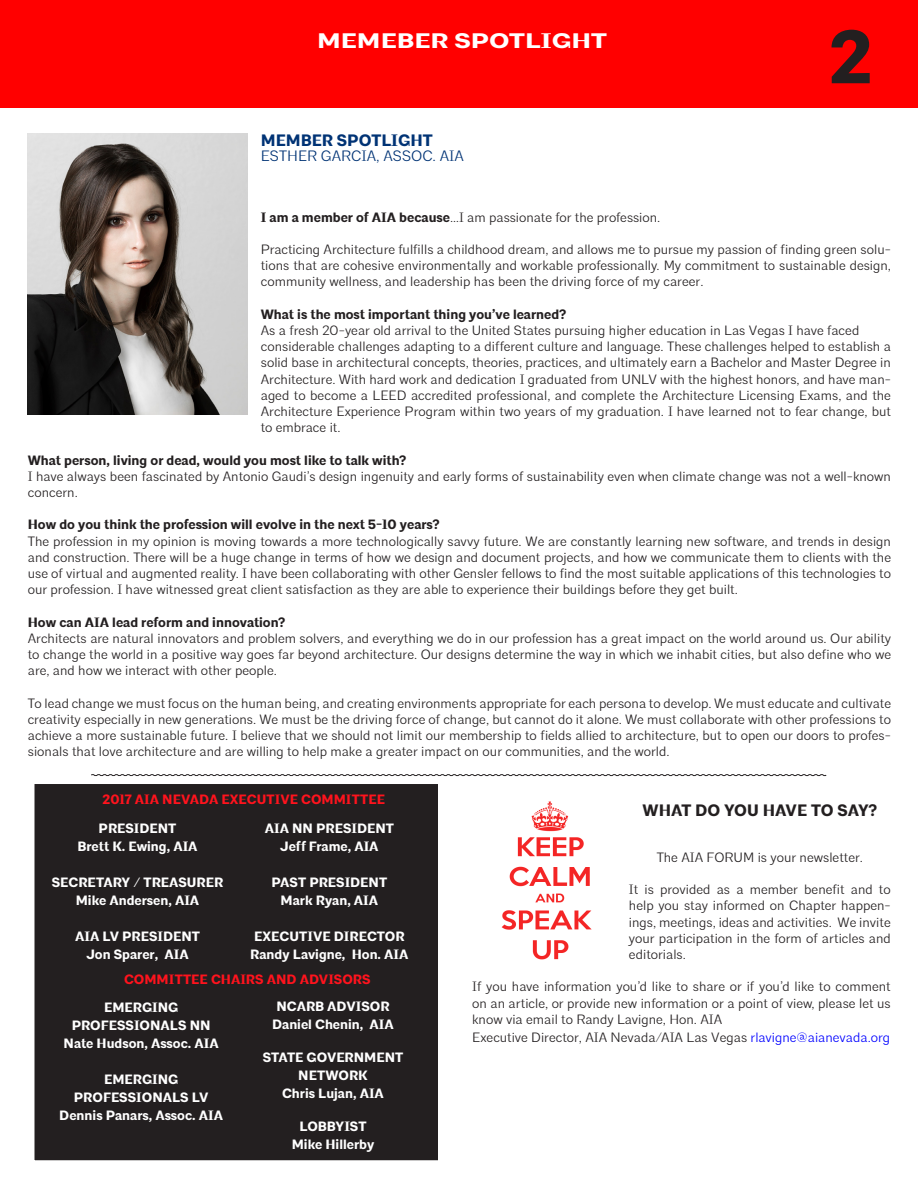
<style>
.page{position:relative;width:918px;height:1188px;background:#fff}
.page>*{position:absolute;margin:0;border:0;box-sizing:border-box;transform-origin:0 0}
.t1{font:700 75px "Architype";color:#231f20}
.t2{font:700 21px "Architype";color:#fff;scale:1.25 1}
.t3{font:700 16.5px "Architype";color:#231f20}
.t4{font:700 16.5px "Architype";color:#003375}
.t5{font:300 15px "Architype";color:#003375}
.t6{font:300 13.5px/16.2px "Architype";color:#231f20;text-align:justify}
.t7{font:700 13.5px "Architype";color:#fff}
.t8{font:700 13.5px "Architype";color:#231f20}
.t9{font:700 13.5px "Architype";color:#ff131d}
.s1{font-weight:700}
.s2{color:#00f}
</style>
<div class="page">
<div style="left:0;top:0;width:918px;height:108px;background:#f00"></div>
<svg style="left:91px;top:774px;width:736px;height:2px"></svg>
<div style="left:31px;top:780px;width:411px;height:384px;background:#231f20"></div>
<div style="left:27px;top:777px;width:419px;height:391px;border:8px solid #fff"></div>
<img style="left:27px;top:134px;width:220px;height:281px">
<img style="left:501px;top:801px;width:91px;height:159px">
<p class="t2" style="left:317px;top:28px;width:233px">MEMEBER SPOTLIGHT</p>
<p class="t1" style="left:829px;top:12px;width:44px">2</p>
<p class="t4" style="left:261px;top:131px;width:174px">MEMBER SPOTLIGHT</p>
<p class="t5" style="left:261px;top:147px;width:205px">ESTHER GARCIA, ASSOC. AIA</p>
<p class="t6" style="left:261px;top:209px;width:401px"><span class="s1">I am a member of AIA because</span>…I am passionate for the profession.</p>
<p class="t6" style="left:261px;top:241px;width:632px">Practicing Architecture fulfills a childhood dream, and allows me to pursue my passion of finding green solu&shy;tions that are cohesive environmentally and workable professionally. My commitment to sustainable design, community wellness, and leadership has been the driving force of my career.</p>
<p class="t8" style="left:261px;top:306px;width:307px">What is the most important thing you’ve learned?</p>
<p class="t6" style="left:261px;top:322px;width:600px">As a fresh 20-year old arrival to the United States pursuing higher education in Las Vegas I have faced</p>
<p class="t6" style="left:261px;top:339px;width:632px">considerable challenges adapting to a different culture and language. These challenges helped to establish a solid base in architectural concepts, theories, practices, and ultimately earn a Bachelor and Master Degree in Architecture. With hard work and dedication I graduated from UNLV with the highest honors, and have man&shy;aged to become a LEED accredited professional, and complete the Architecture Licensing Exams, and the Architecture Experience Program within two years of my graduation. I have learned not to fear change, but to embrace it.</p>
<p class="t8" style="left:28px;top:452px;width:380px">What person, living or dead, would you most like to talk with?</p>
<p class="t6" style="left:28px;top:468px;width:865px">I have always been fascinated by Antonio Gaudi’s design ingenuity and early forms of sustainability even when climate change was not a well-known concern.</p>
<p class="t8" style="left:28px;top:517px;width:413px">How do you think the profession will evolve in the next 5-10 years?</p>
<p class="t6" style="left:28px;top:533px;width:865px">The profession in my opinion is moving towards a more technologically savvy future. We are constantly learning new software, and trends in design and construction. There will be a huge change in terms of how we design and document projects, and how we communicate them to clients with the use of virtual and augmented reality. I have been collaborating with other Gensler fellows to find the most suitable applications of this technologies to our profession. I have witnessed great client satisfaction as they are able to experience their buildings before they get built.</p>
<p class="t8" style="left:28px;top:614px;width:259px">How can AIA lead reform and innovation?</p>
<p class="t6" style="left:28px;top:630px;width:865px">Architects are natural innovators and problem solvers, and everything we do in our profession has a great impact on the world around us. Our ability to change the world in a positive way goes far beyond architecture. Our designs determine the way in which we inhabit cities, but also define who we are, and how we interact with other people.</p>
<p class="t6" style="left:28px;top:695px;width:865px">To lead change we must focus on the human being, and creating environments appropriate for each persona to develop. We must educate and cultivate creativity especially in new generations. We must be the driving force of change, but cannot do it alone. We must collaborate with other professions to achieve a more sustainable future. I believe that we should not limit our membership to fields allied to architecture, but to open our doors to profes&shy;sionals that love architecture and are willing to help make a greater impact on our communities, and the world.</p>
<p class="t9" style="left:103px;top:791px;width:284px">2017 AIA NEVADA EXECUTIVE COMMITTEE</p>
<p class="t7" style="left:99px;top:821px;width:79px">PRESIDENT</p>
<p class="t7" style="left:78px;top:839px;width:122px">Brett K. Ewing, AIA</p>
<p class="t7" style="left:52px;top:875px;width:173px">SECRETARY / TREASURER</p>
<p class="t7" style="left:76px;top:893px;width:125px">Mike Andersen, AIA</p>
<p class="t7" style="left:75px;top:929px;width:126px">AIA LV PRESIDENT</p>
<p class="t7" style="left:86px;top:947px;width:104px">Jon Sparer, AIA</p>
<p class="t3" style="left:643px;top:801px;width:236px">WHAT DO YOU HAVE TO SAY?</p>
<p class="t7" style="left:265px;top:820px;width:131px">AIA NN PRESIDENT</p>
<p class="t7" style="left:280px;top:838px;width:100px">Jeff Frame, AIA</p>
<p class="t7" style="left:272px;top:874px;width:117px">PAST PRESIDENT</p>
<p class="t7" style="left:281px;top:892px;width:99px">Mark Ryan, AIA</p>
<p class="t7" style="left:254px;top:928px;width:152px">EXECUTIVE DIRECTOR</p>
<p class="t7" style="left:250px;top:946px;width:160px">Randy Lavigne, Hon. AIA</p>
<p class="t6" style="left:657px;top:849px;width:208px">The AIA FORUM is your newsletter.</p>
<p class="t6" style="left:629px;top:882px;width:263px">It is provided as a member benefit and to help you stay informed on Chapter happen&shy;ings, meetings, ideas and activities. We invite your participation in the form of articles and editorials.</p>
<p class="t6" style="left:472px;top:979px;width:420px">If you have information you’d like to share or if you’d like to comment on an article, or provide new information or a point of view, please let us know via email to Randy Lavigne, Hon. AIA</p>
<p class="t6" style="left:472px;top:1029px;width:419px">Executive Director, AIA Nevada/AIA Las Vegas <span class="s2">rlavigne@aianevada.org</span></p>
<p class="t9" style="left:124px;top:971px;width:248px">COMMITTEE CHAIRS AND ADVISORS</p>
<p class="t7" style="left:276px;top:998px;width:115px">NCARB ADVISOR</p>
<p class="t7" style="left:272px;top:1016px;width:123px">Daniel Chenin, AIA</p>
<p class="t7" style="left:263px;top:1049px;width:142px">STATE GOVERNMENT</p>
<p class="t7" style="left:298px;top:1067px;width:71px">NETWORK</p>
<p class="t7" style="left:282px;top:1085px;width:103px">Chris Lujan, AIA</p>
<p class="t7" style="left:300px;top:1118px;width:68px">LOBBYIST</p>
<p class="t7" style="left:292px;top:1136px;width:84px">Mike Hillerby</p>
<p class="t7" style="left:104px;top:999px;width:76px">EMERGING</p>
<p class="t7" style="left:72px;top:1017px;width:140px">PROFESSIONALS NN</p>
<p class="t7" style="left:64px;top:1035px;width:157px">Nate Hudson, Assoc. AIA</p>
<p class="t7" style="left:104px;top:1071px;width:76px">EMERGING</p>
<p class="t7" style="left:74px;top:1089px;width:136px">PROFESSIONALS LV</p>
<p class="t7" style="left:59px;top:1107px;width:165px">Dennis Panars, Assoc. AIA</p>
</div>
